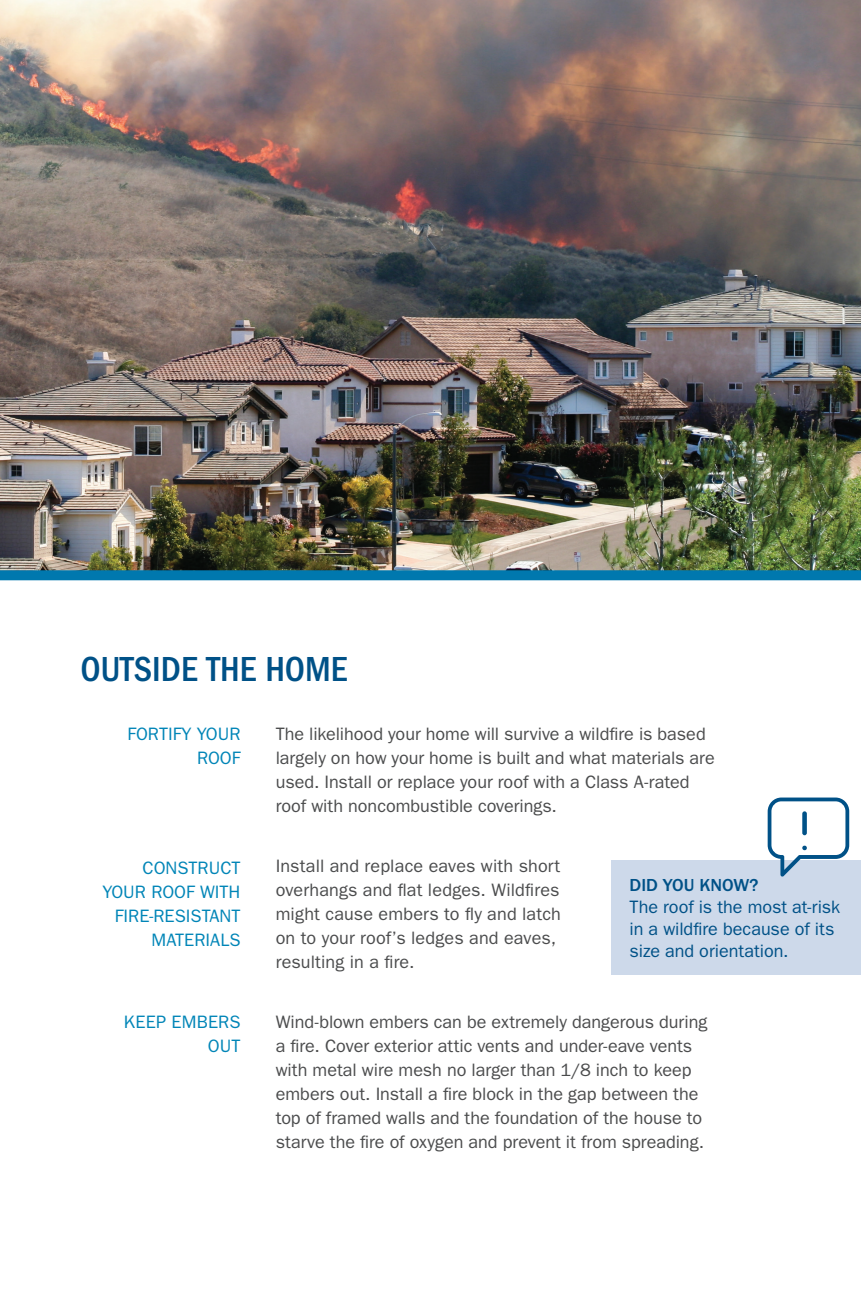
<style>
.page{position:relative;width:861px;height:1291px;background:#fff}
.page>*{position:absolute;margin:0;border:0;box-sizing:border-box;transform-origin:0 0}
.t1{font:500 condensed 36px "ITC Franklin Gothic Std";color:#005187}
.t2{font:18px/24px "ITC Franklin Gothic Std";color:#4b4c4d}
.t3{font:18px/24px "ITC Franklin Gothic Std";color:#0085b7;text-align:right}
.t4{font:18px/22px "ITC Franklin Gothic Std";color:#005187}
.t5{font:500 18px "ITC Franklin Gothic Std";color:#005187}
</style>
<div class="page">
<div style="left:611px;top:860px;width:250px;height:115px;background:#cdd9ea"></div>
<img style="left:0;top:0;width:861px;height:570px">
<div style="left:0;top:570px;width:861px;height:10px;background:#0078ae"></div>
<svg style="left:767px;top:797px;width:82px;height:79px"></svg>
<div style="left:802px;top:811px;width:5px;height:24px;background:#005187;border-radius:2px"></div>
<h2 class="t1" style="left:80px;top:648px;width:268px">OUTSIDE THE HOME</h2>
<h3 class="t3" style="left:127px;top:722px;width:115px">FORTIFY YOUR<br>ROOF</h3>
<p class="t2" style="left:276px;top:722px;width:440px">The likelihood your home will survive a wildfire is based largely on how your home is built and what materials are used. Install or replace your roof with a Class A-rated roof with noncombustible coverings.</p>
<h3 class="t3" style="left:102px;top:856px;width:140px">CONSTRUCT<br>YOUR ROOF WITH<br>FIRE-RESISTANT<br>MATERIALS</h3>
<p class="t2" style="left:276px;top:854px;width:287px">Install and replace eaves with short overhangs and flat ledges. Wildfires might cause embers to fly and latch on to your roof’s ledges and eaves, resulting in a fire.</p>
<h4 class="t5" style="left:629px;top:875px;width:130px">DID YOU KNOW?</h4>
<p class="t4" style="left:629px;top:896px;width:212px">The roof is the most at-risk in a wildfire because of its size and orientation.</p>
<h3 class="t3" style="left:124px;top:1010px;width:118px">KEEP EMBERS<br>OUT</h3>
<p class="t2" style="left:276px;top:1010px;width:433px">Wind-blown embers can be extremely dangerous during a fire. Cover exterior attic vents and under-eave vents with metal wire mesh no larger than 1/8 inch to keep embers out. Install a fire block in the gap between the top of framed walls and the foundation of the house to starve the fire of oxygen and prevent it from spreading.</p>
</div>
